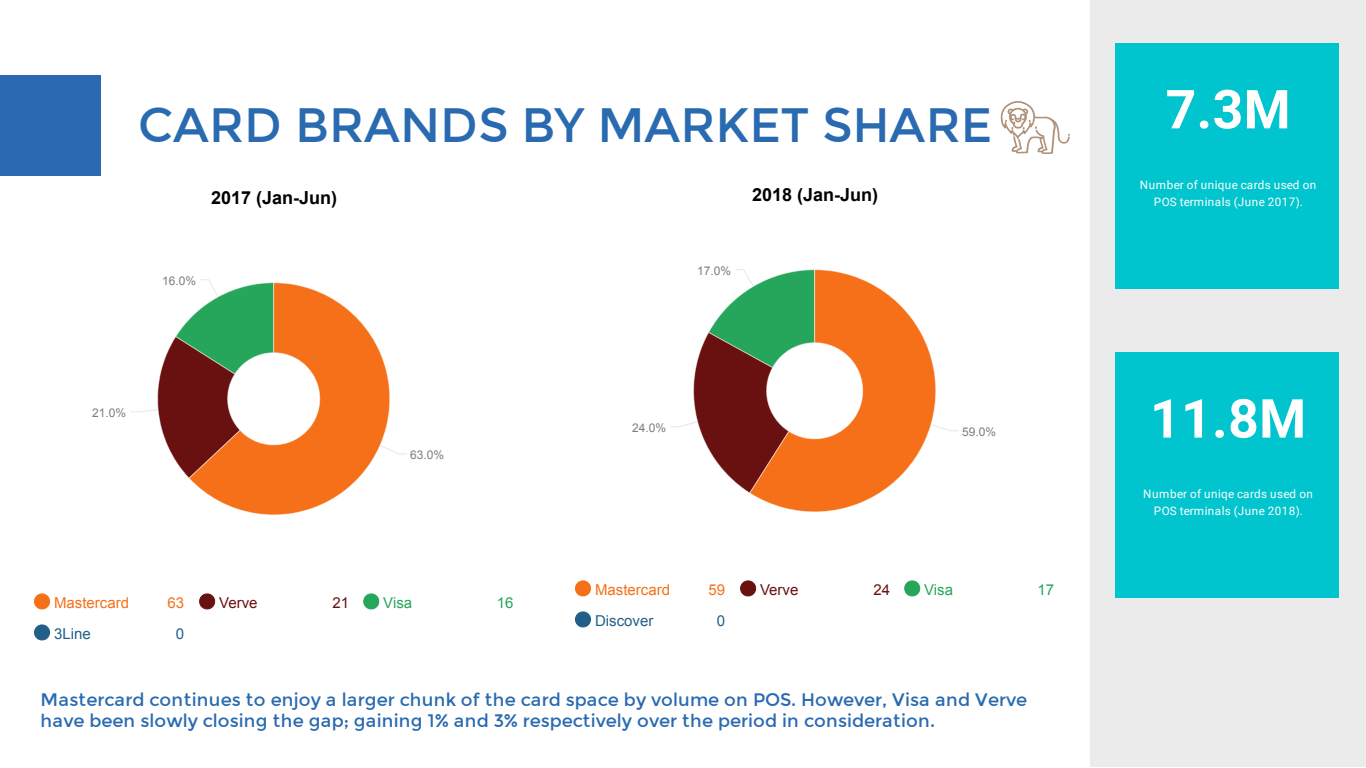
<style>
.page{position:relative;width:1366px;height:768px;background:#fff}
.page>*{position:absolute;margin:0;border:0;box-sizing:border-box;transform-origin:0 0}
.t1{font:700 53.8px "Roboto";color:#fff}
.t2{font:48px "Montserrat";color:#296ab0}
.t3{font:18px/21px "Montserrat";letter-spacing:.005em;color:#296ab0}
.t4{font:700 18px "Arial";color:#000}
.t5{font:15px "Arial";color:#f57018}
.t6{font:15px "Arial";color:#215f89}
.t7{font:15px "Arial";color:#691010}
.t8{font:15px "Arial";color:#26a65b}
.t9{font:12px "Arial";color:#7d7d7d}
.t10{font:11.7px/17px "Roboto";letter-spacing:.035em;color:#fff;text-align:center}
</style>
<div class="page">
<div style="left:0;top:75px;width:100px;height:100px;background:#296ab0"></div>
<div style="left:1091px;top:0;width:275px;height:767px;background:#ebebeb"></div>
<div style="left:1116px;top:43px;width:223px;height:245px;background:#00c5ce"></div>
<div style="left:1116px;top:352px;width:223px;height:245px;background:#00c5ce"></div>
<svg style="left:1001px;top:101px;width:69px;height:53px"></svg>
<svg style="left:131px;top:279px;width:79px;height:198px"></svg>
<svg style="left:188px;top:282px;width:202px;height:233px"></svg>
<svg style="left:379px;top:445px;width:28px;height:10px"></svg>
<svg style="left:34px;top:593px;width:16px;height:17px"></svg>
<svg style="left:199px;top:593px;width:17px;height:17px"></svg>
<svg style="left:363px;top:593px;width:17px;height:17px"></svg>
<svg style="left:34px;top:624px;width:16px;height:17px"></svg>
<svg style="left:671px;top:269px;width:77px;height:223px"></svg>
<svg style="left:748px;top:269px;width:188px;height:243px"></svg>
<svg style="left:930px;top:424px;width:29px;height:8px"></svg>
<svg style="left:575px;top:580px;width:16px;height:17px"></svg>
<svg style="left:740px;top:580px;width:17px;height:17px"></svg>
<svg style="left:904px;top:580px;width:17px;height:17px"></svg>
<svg style="left:575px;top:611px;width:16px;height:17px"></svg>
<h2 class="t2" style="left:138px;top:97px;width:855px">CARD BRANDS BY MARKET SHARE</h2>
<p class="t4" style="left:211px;top:188px;width:128px">2017 (Jan-Jun)</p>
<p class="t9" style="left:162px;top:274px;width:36px">16.0%</p>
<p class="t9" style="left:92px;top:406px;width:36px">21.0%</p>
<p class="t9" style="left:410px;top:448px;width:36px">63.0%</p>
<p class="t5" style="left:54px;top:595px;width:77px">Mastercard</p>
<p class="t5" style="left:167px;top:595px;width:18px">63</p>
<p class="t7" style="left:219px;top:595px;width:40px">Verve</p>
<p class="t7" style="left:333px;top:595px;width:18px">21</p>
<p class="t8" style="left:383px;top:595px;width:30px">Visa</p>
<p class="t8" style="left:497px;top:595px;width:18px">16</p>
<p class="t6" style="left:54px;top:626px;width:38px">3Line</p>
<p class="t6" style="left:176px;top:626px;width:10px">0</p>
<p class="t4" style="left:752px;top:185px;width:128px">2018 (Jan-Jun)</p>
<p class="t9" style="left:697px;top:264px;width:36px">17.0%</p>
<p class="t9" style="left:632px;top:421px;width:36px">24.0%</p>
<p class="t9" style="left:962px;top:425px;width:36px">59.0%</p>
<p class="t5" style="left:595px;top:582px;width:77px">Mastercard</p>
<p class="t5" style="left:708px;top:582px;width:18px">59</p>
<p class="t7" style="left:760px;top:582px;width:40px">Verve</p>
<p class="t7" style="left:874px;top:582px;width:18px">24</p>
<p class="t8" style="left:924px;top:582px;width:30px">Visa</p>
<p class="t8" style="left:1038px;top:582px;width:18px">17</p>
<p class="t6" style="left:595px;top:613px;width:60px">Discover</p>
<p class="t6" style="left:717px;top:613px;width:10px">0</p>
<p class="t3" style="left:41px;top:690px;width:988px">Mastercard continues to enjoy a larger chunk of the card space by volume on POS. However, Visa and Verve have been slowly closing the gap; gaining 1% and 3% respectively over the period in consideration.</p>
<h1 class="t1" style="left:1166px;top:78px;width:127px">7.3M</h1>
<p class="t10" style="left:1140px;top:176px;width:178px">Number of unique cards used on<br>POS terminals (June 2017).</p>
<h1 class="t1" style="left:1150px;top:388px;width:158px">11.8M</h1>
<p class="t10" style="left:1143px;top:485px;width:171px">Number of uniqe cards used on<br>POS terminals (June 2018).</p>
</div>
